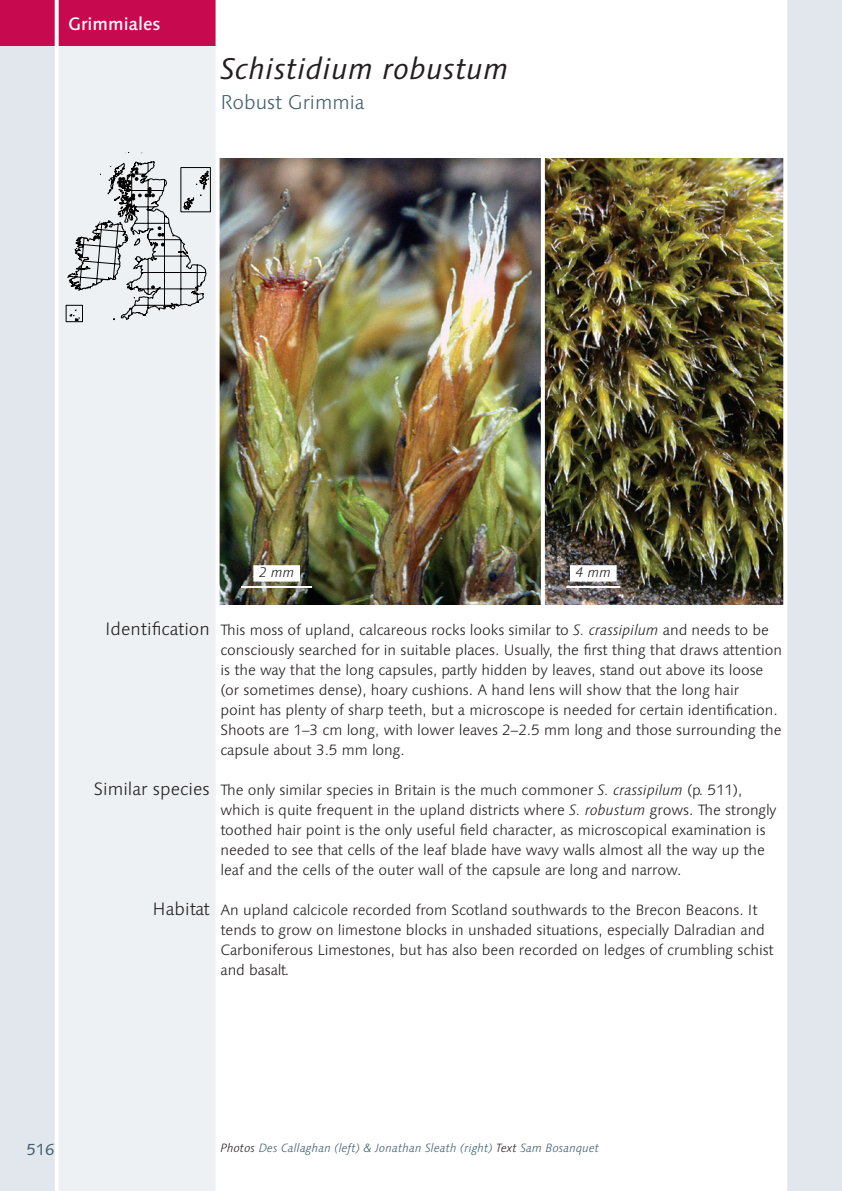
<style>
.page{position:relative;width:842px;height:1191px;background:#fff}
.page>*{position:absolute;margin:0;border:0;box-sizing:border-box;transform-origin:0 0}
.Title_1_Moss_Species{font:italic 30px "Linotype Syntax";letter-spacing:.01em;color:#231f20}
.Title_3_Moss_English{font:300 20px "Linotype Syntax";color:#3f5f6e}
.Text_Subheads_Right{font:300 18px "Linotype Syntax";color:#231f20}
.Title_4_Order_Name{font:500 18px "Linotype Syntax";color:#fff}
.t1{font:16px "Linotype Syntax";color:#3f5f6e}
.Text_Body{font:300 15px/20px "Linotype Syntax";letter-spacing:-.005em;color:#231f20}
.Photo_Scale_Bar_With{font:italic 300 14px "Linotype Syntax";color:#231f20}
.Text_Credits{font:italic 300 12px "Linotype Syntax";color:#3f5f6e}
.s1{font-style:italic}
.s2{color:#231f20}
</style>
<div class="page">
<img style="left:220px;top:159px;width:563px;height:445px">
<hr style="left:566px;top:586px;width:54px;height:2px;background:#fff">
<div style="left:570px;top:565px;width:47px;height:16px;background:#fff"></div>
<hr style="left:241px;top:586px;width:71px;height:2px;background:#fff">
<div style="left:253px;top:565px;width:47px;height:16px;background:#fff"></div>
<svg style="left:541px;top:158px;width:4px;height:447px"></svg>
<div style="left:0;top:0;width:218px;height:1191px;background:#edf1f4"></div>
<div style="left:0;top:0;width:57px;height:1191px;background:#e1e7ec"></div>
<div style="left:0;top:0;width:218px;height:45px;background:#c7094f"></div>
<hr style="left:55px;top:0;width:4px;height:1191px;background:#fff">
<svg style="left:66px;top:152px;width:144px;height:170px"></svg>
<div style="left:785px;top:0;width:57px;height:1191px;background:#e1e7ec"></div>
<hr style="left:216px;top:0;width:4px;height:1191px;background:#fff">
<hr style="left:783px;top:0;width:4px;height:1191px;background:#fff">
<p class="Title_4_Order_Name" style="left:68px;top:13px;width:94px">Grimmiales</p>
<p class="Title_1_Moss_Species" style="left:220px;top:51px;width:290px">Schistidium robustum</p>
<p class="Title_3_Moss_English" style="left:220px;top:90px;width:146px">Robust Grimmia</p>
<p class="Photo_Scale_Bar_With" style="left:259px;top:564px;width:37px">2 mm</p>
<p class="Photo_Scale_Bar_With" style="left:576px;top:564px;width:37px">4 mm</p>
<p class="Text_Subheads_Right" style="left:105px;top:618px;width:106px">Identification</p>
<p class="Text_Subheads_Right" style="left:94px;top:778px;width:117px">Similar species</p>
<p class="Text_Subheads_Right" style="left:153px;top:898px;width:59px">Habitat</p>
<p class="Text_Body" style="left:220px;top:620px;width:563px">This moss of upland, calcareous rocks looks similar to <span class="s1">S. crassipilum</span> and needs to be consciously searched for in suitable places. Usually, the first thing that draws attention is the way that the long capsules, partly hidden by leaves, stand out above its loose (or sometimes dense), hoary cushions. A hand lens will show that the long hair<br>point has plenty of sharp teeth, but a microscope is needed for certain identification.<br>Shoots are 1–3 cm long, with lower leaves 2–2.5 mm long and those surrounding the capsule about 3.5 mm long.</p>
<p class="Text_Body" style="left:220px;top:780px;width:557px">The only similar species in Britain is the much commoner <span class="s1">S. crassipilum</span> (p. 511), which is quite frequent in the upland districts where <span class="s1">S. robustum</span> grows. The strongly toothed hair point is the only useful field character, as microscopical examination is needed to see that cells of the leaf blade have wavy walls almost all the way up the leaf and the cells of the outer wall of the capsule are long and narrow.</p>
<p class="Text_Body" style="left:220px;top:900px;width:555px">An upland calcicole recorded from Scotland southwards to the Brecon Beacons. It tends to grow on limestone blocks in unshaded situations, especially Dalradian and Carboniferous Limestones, but has also been recorded on ledges of crumbling schist and basalt.</p>
<p class="t1" style="left:26px;top:1139px;width:30px">516</p>
<p class="Text_Credits" style="left:220px;top:1140px;width:380px"><span class="s2">Photos</span> Des Callaghan (left) &amp; Jonathan Sleath (right) <span class="s2">Text</span> Sam Bosanquet</p>
</div>
